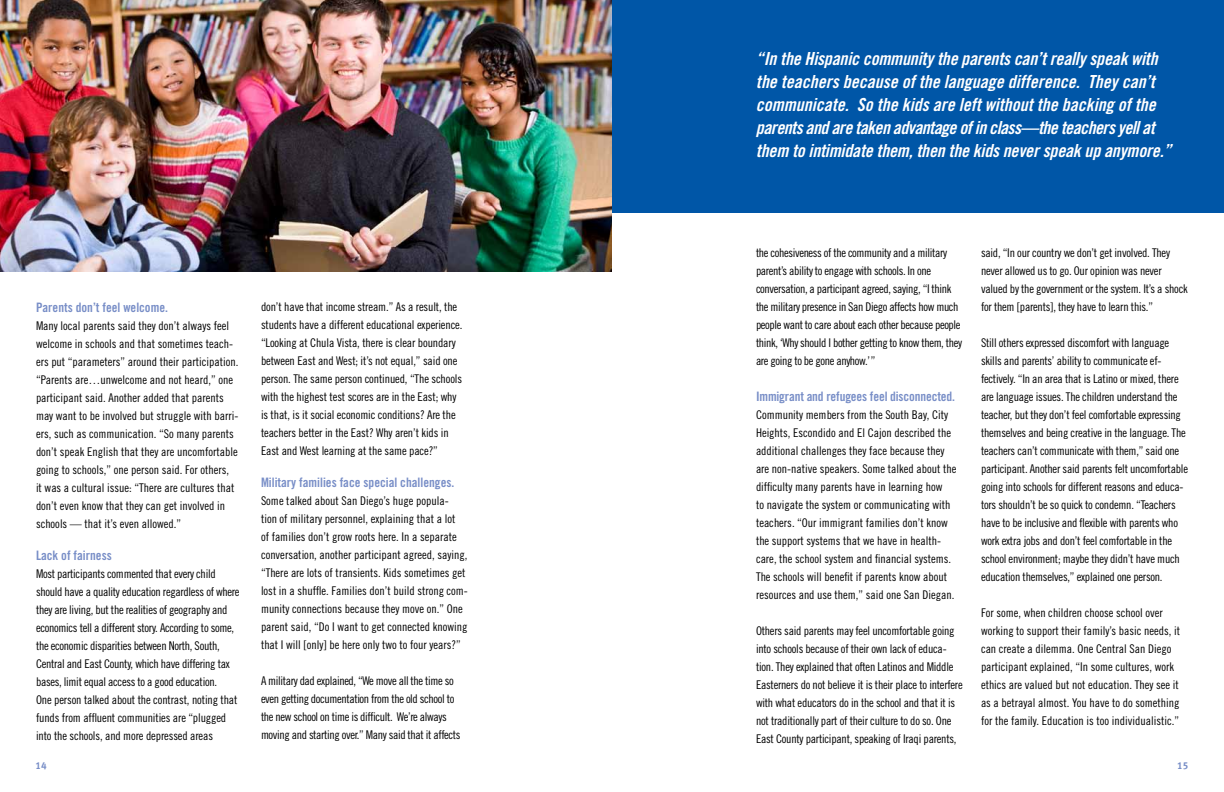
<style>
.page{position:relative;width:1224px;height:792px;background:#fff}
.page>*{position:absolute;margin:0;border:0;box-sizing:border-box;transform-origin:0 0}
.t1{font:18px/23px "Trade Gothic Bold Cond Twenty Obl";letter-spacing:-.01em;color:#fff}
.t2{font:13px "Trade Gothic Bold Cond Twenty";color:#788ec7}
.t3{font:12px/18px "Trade Gothic Cond Eighteen";letter-spacing:-.01em;color:#000}
.t4{font:12px/18px "Trade Gothic Cond Eighteen";letter-spacing:-.03em;color:#000}
.t5{font:10px "Meta Bold LF";color:#788ec7}
</style>
<div class="page">
<img style="left:0;top:0;width:612px;height:272px">
<div style="left:612px;top:0;width:612px;height:212px;background:#0056a7"></div>
<p class="t2" style="left:36px;top:299px;width:134px">Parents don’t feel welcome.</p>
<p class="t3" style="left:36px;top:317px;width:204px">Many local parents said they don’t always feel welcome in schools and that sometimes teach&shy;ers put “parameters” around their participation. “Parents are…unwelcome and not heard,” one participant said. Another added that parents may want to be involved but struggle with barri&shy;ers, such as communication. “So many parents don’t speak English that they are uncomfortable going to schools,” one person said. For others,<br>it was a cultural issue: “There are cultures that don’t even know that they can get involved in schools — that it’s even allowed.”</p>
<p class="t2" style="left:36px;top:547px;width:77px">Lack of fairness</p>
<p class="t3" style="left:36px;top:565px;width:205px">Most participants commented that every child should have a quality education regardless of where they are living, but the realities of geography and economics tell a different story. According to some, the economic disparities between North, South, Central and East County, which have differing tax bases, limit equal access to a good education.<br>One person talked about the contrast, noting that funds from affluent communities are “plugged into the schools, and more depressed areas</p>
<p class="t3" style="left:261px;top:298px;width:203px">don’t have that income stream.” As a result, the students have a different educational experience. “Looking at Chula Vista, there is clear boundary between East and West; it’s not equal,” said one person. The same person continued, “The schools with the highest test scores are in the East; why is that, is it social economic conditions? Are the teachers better in the East? Why aren’t kids in East and West learning at the same pace?”</p>
<p class="t2" style="left:261px;top:475px;width:195px">Military families face special challenges.</p>
<p class="t3" style="left:261px;top:492px;width:208px">Some talked about San Diego’s huge popula-<br>tion of military personnel, explaining that a lot<br>of families don’t grow roots here. In a separate conversation, another participant agreed, saying, “There are lots of transients. Kids sometimes get lost in a shuffle. Families don’t build strong com&shy;munity connections because they move on.” One parent said, “Do I want to get connected knowing that I will [only] be here only two to four years?”</p>
<p class="t4" style="left:261px;top:672px;width:201px">A military dad explained, “We move all the time so even getting documentation from the old school to the new school on time is difficult. We’re always moving and starting over.” Many said that it affects</p>
<p class="t1" style="left:756px;top:47px;width:417px">“In the Hispanic community the parents can’t really speak with the teachers because of the language difference. They can’t communicate. So the kids are left without the backing of the parents and are taken advantage of in class—the teachers yell at them to intimidate them, then the kids never speak up anymore.”</p>
<p class="t4" style="left:756px;top:244px;width:208px">the cohesiveness of the community and a military parent’s ability to engage with schools. In one conversation, a participant agreed, saying, “I think the military presence in San Diego affects how much people want to care about each other because people think, ‘Why should I bother getting to know them, they are going to be gone anyhow.’”</p>
<p class="t2" style="left:756px;top:388px;width:201px">Immigrant and refugees feel disconnected.</p>
<p class="t3" style="left:756px;top:406px;width:202px">Community members from the South Bay, City Heights, Escondido and El Cajon described the additional challenges they face because they are non-native speakers. Some talked about the difficulty many parents have in learning how<br>to navigate the system or communicating with teachers. “Our immigrant families don’t know the support systems that we have in health&shy;care, the school system and financial systems.<br>The schools will benefit if parents know about resources and use them,” said one San Diegan.</p>
<p class="t3" style="left:756px;top:622px;width:208px">Others said parents may feel uncomfortable going into schools because of their own lack of educa&shy;tion. They explained that often Latinos and Middle Easterners do not believe it is their place to interfere with what educators do in the school and that it is not traditionally part of their culture to do so. One East County participant, speaking of Iraqi parents,</p>
<p class="t3" style="left:981px;top:244px;width:208px">said, “In our country we don’t get involved. They never allowed us to go. Our opinion was never valued by the government or the system. It’s a shock for them [parents], they have to learn this.”</p>
<p class="t3" style="left:981px;top:334px;width:209px">Still others expressed discomfort with language skills and parents’ ability to communicate ef&shy;fectively. “In an area that is Latino or mixed, there are language issues. The children understand the teacher, but they don’t feel comfortable expressing themselves and being creative in the language. The teachers can’t communicate with them,” said one participant. Another said parents felt uncomfortable going into schools for different reasons and educa&shy;tors shouldn’t be so quick to condemn. “Teachers have to be inclusive and flexible with parents who work extra jobs and don’t feel comfortable in the school environment; maybe they didn’t have much education themselves,” explained one person.</p>
<p class="t3" style="left:981px;top:604px;width:201px">For some, when children choose school over working to support their family’s basic needs, it can create a dilemma. One Central San Diego participant explained, “In some cultures, work ethics are valued but not education. They see it as a betrayal almost. You have to do something for the family. Education is too individualistic.”</p>
<p class="t5" style="left:36px;top:759px;width:13px">14</p>
<p class="t5" style="left:1177px;top:759px;width:13px">15</p>
</div>
